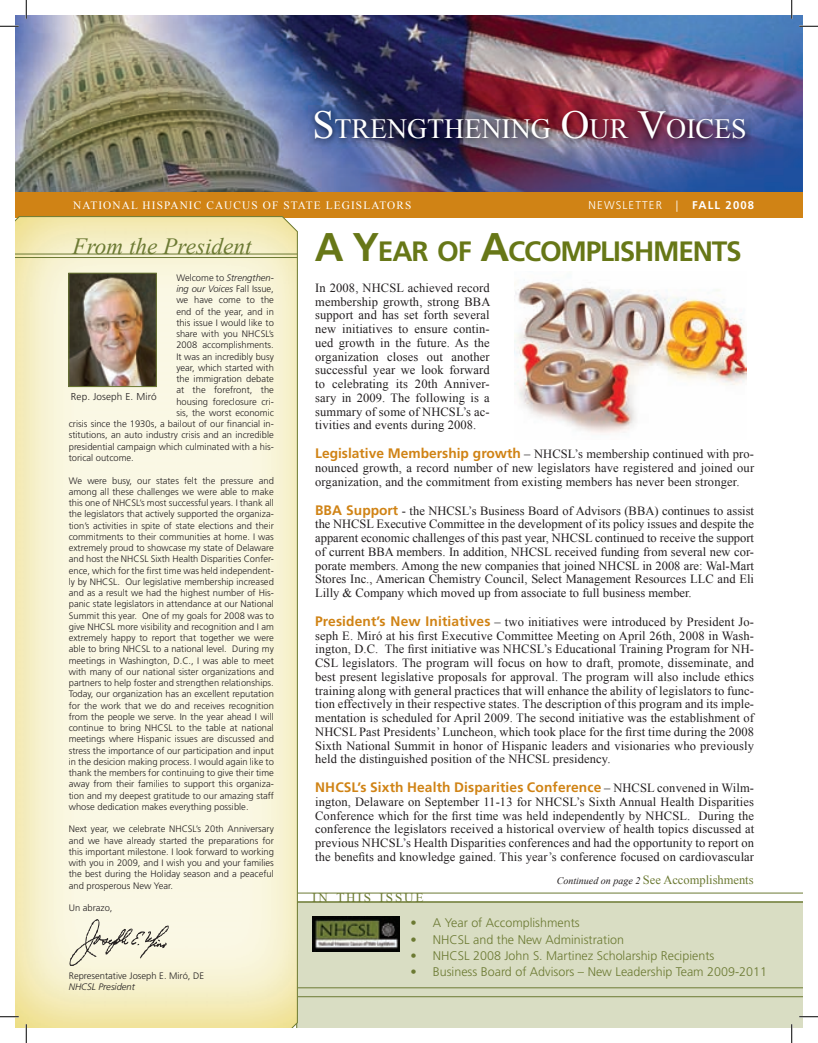
<style>
.page{position:relative;width:818px;height:1043px;background:#fff}
.page>*{position:absolute;margin:0;border:0;box-sizing:border-box;transform-origin:0 0}
.t1{font:700 28px "Frutiger";letter-spacing:-.045em;color:#677717}
.t2{font:27.88px "Times New Roman";color:#fff}
.t3{font:italic 23.25px "Times New Roman";color:#6c7a33}
.t4{font:700 13.75px "Frutiger";letter-spacing:.01em;color:#d08315}
.t5{font:13.12px "Times New Roman";letter-spacing:.145em;color:#6c7a33}
.t6{font:12.5px/13.8px "Times New Roman";letter-spacing:.01em;color:#231f20;text-align:justify}
.t7{font:300 12.5px "Frutiger";color:#6c7a33}
.t8{font:12.5px "Times New Roman";color:#6c7a33}
.t9{font:11.25px "Times New Roman";letter-spacing:.1em;color:#fff}
.t10{font:300 11.25px "Frutiger";letter-spacing:.1em;color:#fff}
.t11{font:300 10px "Frutiger";letter-spacing:.01em;color:#231f20}
.t12{font:300 9.38px/11.2px "Frutiger";color:#231f20;text-align:justify}
.t13{font:italic 300 9.38px "Frutiger";color:#231f20}
.s1{font-size:39.75px}
.s2{font-weight:700}
.s3{font-size:40px}
.s4{font-style:normal}
.s5{font-family:"Frutiger";font-weight:700;font-size:13.75px;color:#d08315}
.s6{font-family:"Times New Roman";font-weight:400;font-size:12.5px;color:#231f20}
.s7{font-style:italic;font-size:10px;color:#231f20}
</style>
<div class="page">
<div style="left:298px;top:902px;width:504px;height:126px;background:#d9ddc3"></div>
<hr style="left:298px;top:987px;width:504px;height:1px;background:#6c7a33">
<hr style="left:298px;top:996px;width:504px;height:1px;background:#6c7a33">
<img style="left:15px;top:15px;width:787px;height:177px">
<div style="left:15px;top:192px;width:787px;height:26px;background:#d08315"></div>
<img style="left:309px;top:106px;width:442px;height:40px">
<svg style="left:15px;top:216px;width:283px;height:812px;background:#f7f3d7"></svg>
<svg style="left:69px;top:919px;width:100px;height:47px;background:#e2e0cd"></svg>
<hr style="left:15px;top:254px;width:282px;height:1px;background:#6c7a33">
<hr style="left:15px;top:257px;width:282px;height:1px;background:#6c7a33">
<hr style="left:297px;top:892px;width:505px;height:1px;background:#6c7a33">
<hr style="left:297px;top:901px;width:505px;height:1px;background:#6c7a33">
<img style="left:313px;top:916px;width:87px;height:35px">
<img style="left:70px;top:275px;width:85px;height:110px">
<div style="left:68px;top:273px;width:89px;height:114px;border:1px solid #6c7a33"></div>
<img style="left:514px;top:280px;width:232px;height:153px">
<svg style="left:0;top:25px;width:19px;height:2px"></svg>
<svg style="left:799px;top:25px;width:19px;height:2px"></svg>
<svg style="left:0;top:1015px;width:19px;height:2px"></svg>
<svg style="left:799px;top:1015px;width:19px;height:2px"></svg>
<svg style="left:25px;top:0;width:2px;height:19px"></svg>
<svg style="left:25px;top:1024px;width:2px;height:18px"></svg>
<svg style="left:790px;top:0;width:2px;height:19px"></svg>
<svg style="left:790px;top:1024px;width:2px;height:18px"></svg>
<h2 class="t2" style="left:312px;top:113px;width:436px"><span class="s1">S</span>TRENGTHENING <span class="s1">O</span>UR <span class="s1">V</span>OICES</h2>
<p class="t9" style="left:73px;top:198px;width:339px">NATIONAL HISPANIC CAUCUS OF STATE LEGISLATORS</p>
<p class="t10" style="left:588px;top:199px;width:167px">NEWSLETTER | <span class="s2">FALL 2008</span></p>
<h1 class="t1" style="left:315px;top:235px;width:428px"><span class="s3">A Y</span>EAR OF <span class="s3">A</span>CCOMPLISHMENTS</h1>
<p class="t13" style="left:176px;top:272px;width:99px"><span class="s4">Welcome to</span> Strengthen-</p>
<p class="t13" style="left:176px;top:283px;width:99px">ing our Voices <span class="s4">Fall Issue,</span></p>
<p class="t12" style="left:176px;top:295px;width:99px">we have come to the</p>
<p class="t12" style="left:176px;top:306px;width:99px">end of the year, and in</p>
<p class="t12" style="left:176px;top:317px;width:99px">this issue I would like to</p>
<p class="t12" style="left:176px;top:328px;width:99px">share with you NHCSL’s</p>
<p class="t12" style="left:176px;top:340px;width:99px">2008 accomplishments.</p>
<p class="t12" style="left:176px;top:351px;width:99px">It was an incredibly busy</p>
<p class="t12" style="left:176px;top:362px;width:99px">year, which started with</p>
<p class="t12" style="left:176px;top:373px;width:99px">the immigration debate</p>
<p class="t12" style="left:176px;top:385px;width:99px">at the forefront, the</p>
<p class="t12" style="left:176px;top:396px;width:99px">housing foreclosure cri-</p>
<p class="t12" style="left:176px;top:407px;width:99px">sis, the worst economic</p>
<p class="t12" style="left:69px;top:418px;width:207px">crisis since the 1930s, a bailout of our financial in-</p>
<p class="t12" style="left:69px;top:430px;width:206px">stitutions, an auto industry crisis and an incredible</p>
<p class="t12" style="left:69px;top:441px;width:207px">presidential campaign which culminated with a his-</p>
<p class="t12" style="left:69px;top:452px;width:67px">torical outcome.</p>
<p class="t12" style="left:69px;top:475px;width:207px">We were busy, our states felt the pressure and among all these challenges we were able to make this one of NHCSL’s most successful years. I thank all the legislators that actively supported the organiza&shy;tion’s activities in spite of state elections and their commitments to their communities at home. I was extremely proud to showcase my state of Delaware and host the NHCSL Sixth Health Disparities Confer&shy;ence, which for the first time was held independent&shy;ly by NHCSL. Our legislative membership increased and as a result we had the highest number of His&shy;panic state legislators in attendance at our National Summit this year. One of my goals for 2008 was to give NHCSL more visibility and recognition and I am extremely happy to report that together we were able to bring NHCSL to a national level. During my meetings in Washington, D.C., I was able to meet with many of our national sister organizations and partners to help foster and strengthen relationships.<br>Today, our organization has an excellent reputation for the work that we do and receives recognition from the people we serve. In the year ahead I will continue to bring NHCSL to the table at national meetings where Hispanic issues are discussed and stress the importance of our participation and input in the desicion making process. I would again like to thank the members for continuing to give their time away from their families to support this organiza&shy;tion and my deepest gratitude to our amazing staff whose dedication makes everything possible.</p>
<p class="t12" style="left:69px;top:823px;width:207px">Next year, we celebrate NHCSL’s 20th Anniversary and we have already started the preparations for this important milestone. I look forward to working with you in 2009, and I wish you and your families the best during the Holiday season and a peaceful and prosperous New Year.</p>
<p class="t12" style="left:69px;top:902px;width:45px">Un abrazo,</p>
<h3 class="t3" style="left:72px;top:232px;width:180px">From the President</h3>
<p class="t6" style="left:315px;top:281px;width:177px">In 2008, NHCSL achieved record membership growth, strong BBA support and has set forth several new initiatives to ensure contin&shy;ued growth in the future. As the organization closes out another successful year we look forward to celebrating its 20th Anniver&shy;sary in 2009. The following is a summary of some of NHCSL’s ac&shy;tivities and events during 2008.</p>
<p class="t6" style="left:315px;top:447px;width:440px"><span class="s5">Legislative Membership growth</span> – NHCSL’s membership continued with pro&shy;nounced growth, a record number of new legislators have registered and joined our organization, and the commitment from existing members has never been stronger.</p>
<p class="t6" style="left:315px;top:503px;width:440px"><span class="s5">BBA Support</span> - the NHCSL’s Business Board of Advisors (BBA) continues to assist the NHCSL Executive Committee in the development of its policy issues and despite the apparent economic challenges of this past year, NHCSL continued to receive the support of current BBA members. In addition, NHCSL received funding from several new cor&shy;porate members. Among the new companies that joined NHCSL in 2008 are: Wal-Mart Stores Inc., American Chemistry Council, Select Management Resources LLC and Eli Lilly &amp; Company which moved up from associate to full business member.</p>
<p class="t6" style="left:315px;top:614px;width:440px"><span class="s5">President’s New Initiatives</span> – two initiatives were introduced by President Jo&shy;seph E. Miró at his first Executive Committee Meeting on April 26th, 2008 in Wash&shy;ington, D.C. The first initiative was NHCSL’s Educational Training Program for NH-CSL legislators. The program will focus on how to draft, promote, disseminate, and best present legislative proposals for approval. The program will also include ethics training along with general practices that will enhance the ability of legislators to func&shy;tion effectively in their respective states. The description of this program and its imple&shy;mentation is scheduled for April 2009. The second initiative was the establishment of NHCSL Past Presidents’ Luncheon, which took place for the first time during the 2008<br>Sixth National Summit in honor of Hispanic leaders and visionaries who previously held the distinguished position of the NHCSL presidency.</p>
<p class="t4" style="left:315px;top:779px;width:440px">NHCSL’s Sixth Health Disparities Conference <span class="s6">– NHCSL convened in Wilm-</span></p>
<p class="t6" style="left:315px;top:794px;width:440px">ington, Delaware on September 11-13 for NHCSL’s Sixth Annual Health Disparities Conference which for the first time was held independently by NHCSL. During the conference the legislators received a historical overview of health topics discussed at previous NHCSL’s Health Disparities conferences and had the opportunity to report on the benefits and knowledge gained. This year’s conference focused on cardiovascular</p>
<p class="t11" style="left:71px;top:391px;width:87px">Rep. Joseph E. Miró</p>
<p class="t8" style="left:556px;top:872px;width:198px"><span class="s7">Continued on page 2</span> See Accomplishments</p>
<p class="t5" style="left:312px;top:889px;width:113px">IN THIS ISSUE</p>
<p class="t7" style="left:410px;top:915px;width:171px">• A Year of Accomplishments</p>
<p class="t7" style="left:410px;top:932px;width:215px">• NHCSL and the New Administration</p>
<p class="t7" style="left:410px;top:948px;width:305px">• NHCSL 2008 John S. Martinez Scholarship Recipients</p>
<p class="t7" style="left:410px;top:964px;width:358px">• Business Board of Advisors – New Leadership Team 2009-2011</p>
<p class="t12" style="left:69px;top:970px;width:137px">Representative Joseph E. Miró, DE</p>
<p class="t13" style="left:69px;top:981px;width:68px">NHCSL President</p>
</div>
